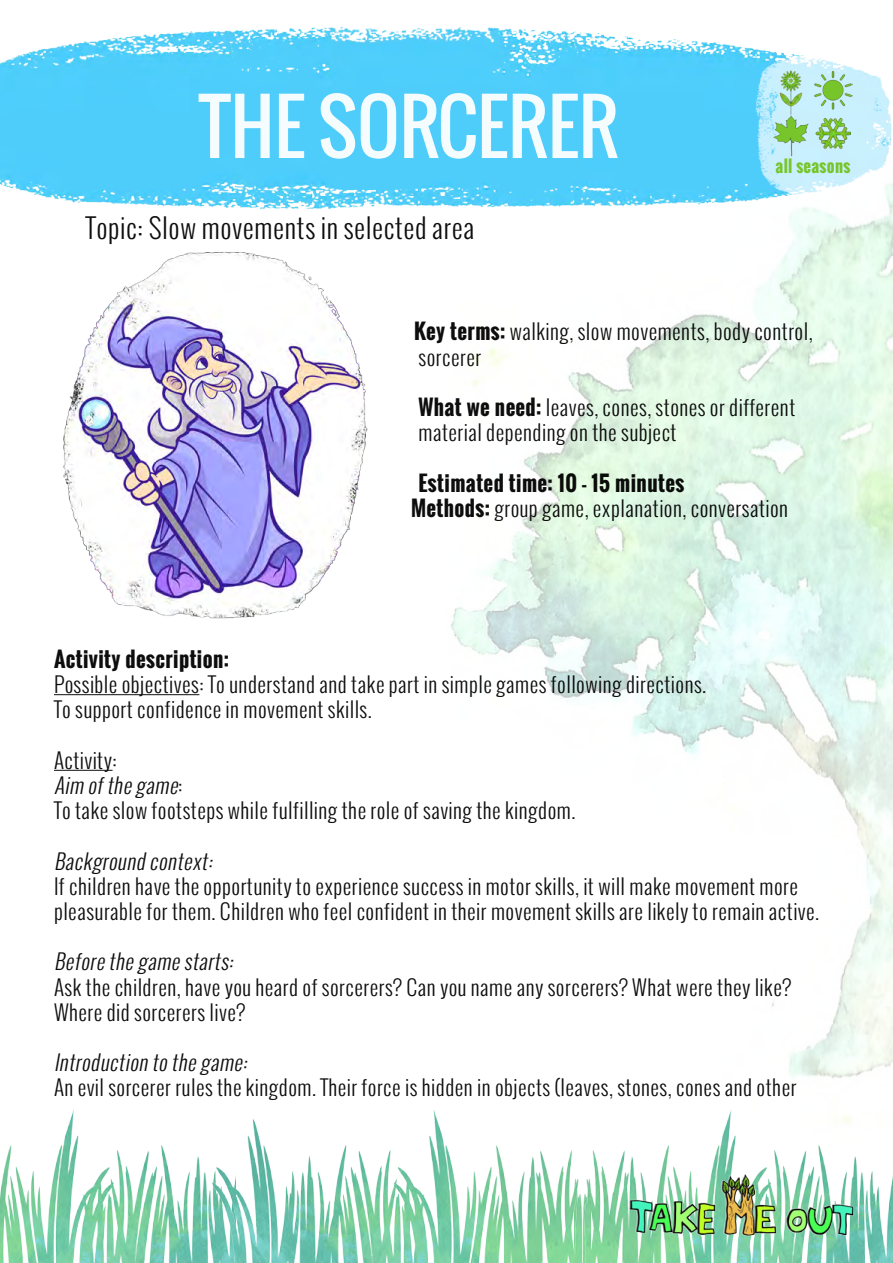
<style>
.page{position:relative;width:893px;height:1263px;background:#fff}
.page>*{position:absolute;margin:0;border:0;box-sizing:border-box;transform-origin:0 0}
.t1{font:73.5px "Oswald";color:#fff}
.t2{font:300 27px "Oswald";letter-spacing:.02em;color:#000}
.t3{font:300 21px/25.2px "Oswald";letter-spacing:.02em;color:#000}
.t4{font:700 21px/25.2px "Oswald";letter-spacing:.02em;color:#000}
.t5{font:italic 300 21px "Oswald";color:#000}
.t6{font:700 16.5px "Oswald";letter-spacing:.02em;color:#78c52b}
.s1{font-weight:700}
.s2{font-weight:300}
.s3{font-style:italic}
</style>
<div class="page">
<img style="left:450px;top:211px;width:443px;height:867px">
<img style="left:0;top:1109px;width:211px;height:154px">
<img style="left:590px;top:1110px;width:303px;height:153px">
<img style="left:211px;top:1110px;width:379px;height:153px">
<hr style="left:54px;top:694px;width:145px;height:1px;background:#000">
<hr style="left:54px;top:770px;width:59px;height:1px;background:#000">
<img style="left:0;top:27px;width:893px;height:184px">
<img style="left:628px;top:1171px;width:227px;height:69px">
<img style="left:63px;top:252px;width:305px;height:367px">
<img style="left:754px;top:44px;width:139px;height:163px">
<img style="left:774px;top:68px;width:36px;height:46px">
<img style="left:772px;top:114px;width:38px;height:44px">
<img style="left:814px;top:70px;width:38px;height:40px">
<img style="left:815px;top:117px;width:35px;height:35px">
<h1 class="t1" style="left:199px;top:71px;width:421px">THE SORCERER</h1>
<p class="t2" style="left:86px;top:210px;width:390px">Topic: Slow movements in selected area</p>
<p class="t6" style="left:775px;top:154px;width:77px">all seasons</p>
<p class="t3" style="left:414px;top:319px;width:400px"><span class="s1">Key terms:</span> walking, slow movements, body control, sorcerer</p>
<p class="t3" style="left:418px;top:394px;width:378px"><span class="s1">What we need:</span> leaves, cones, stones or different material depending on the subject</p>
<p class="t4" style="left:411px;top:470px;width:379px;text-indent:7px">Estimated time: 10 - 15 minutes<br>Methods: <span class="s2">group game, explanation, conversation</span></p>
<p class="t4" style="left:54px;top:646px;width:177px">Activity description:</p>
<p class="t3" style="left:54px;top:672px;width:654px">Possible objectives: To understand and take part in simple games following directions.<br>To support confidence in movement skills.</p>
<p class="t3" style="left:54px;top:747px;width:523px">Activity:<br><span class="s3">Aim ofthe game</span>:<br>To take slow footsteps while fulfilling the role of saving the kingdom.</p>
<p class="t5" style="left:54px;top:846px;width:165px">Background context:</p>
<p class="t3" style="left:54px;top:873px;width:767px">If children have the opportunity to experience success in motor skills, it will make movement more pleasurable for them. Children who feel confident in their movement skills are likely to remain active.</p>
<p class="t5" style="left:54px;top:947px;width:185px">Before the game starts:</p>
<p class="t3" style="left:54px;top:974px;width:739px">Ask the children, have you heard of sorcerers? Can you name any sorcerers? What were they like?<br>Where did sorcerers live?</p>
<p class="t5" style="left:54px;top:1048px;width:200px">Introduction to the game:</p>
<p class="t3" style="left:54px;top:1075px;width:744px">An evil sorcerer rules the kingdom. Their force is hidden in objects (leaves, stones, cones and other</p>
</div>
